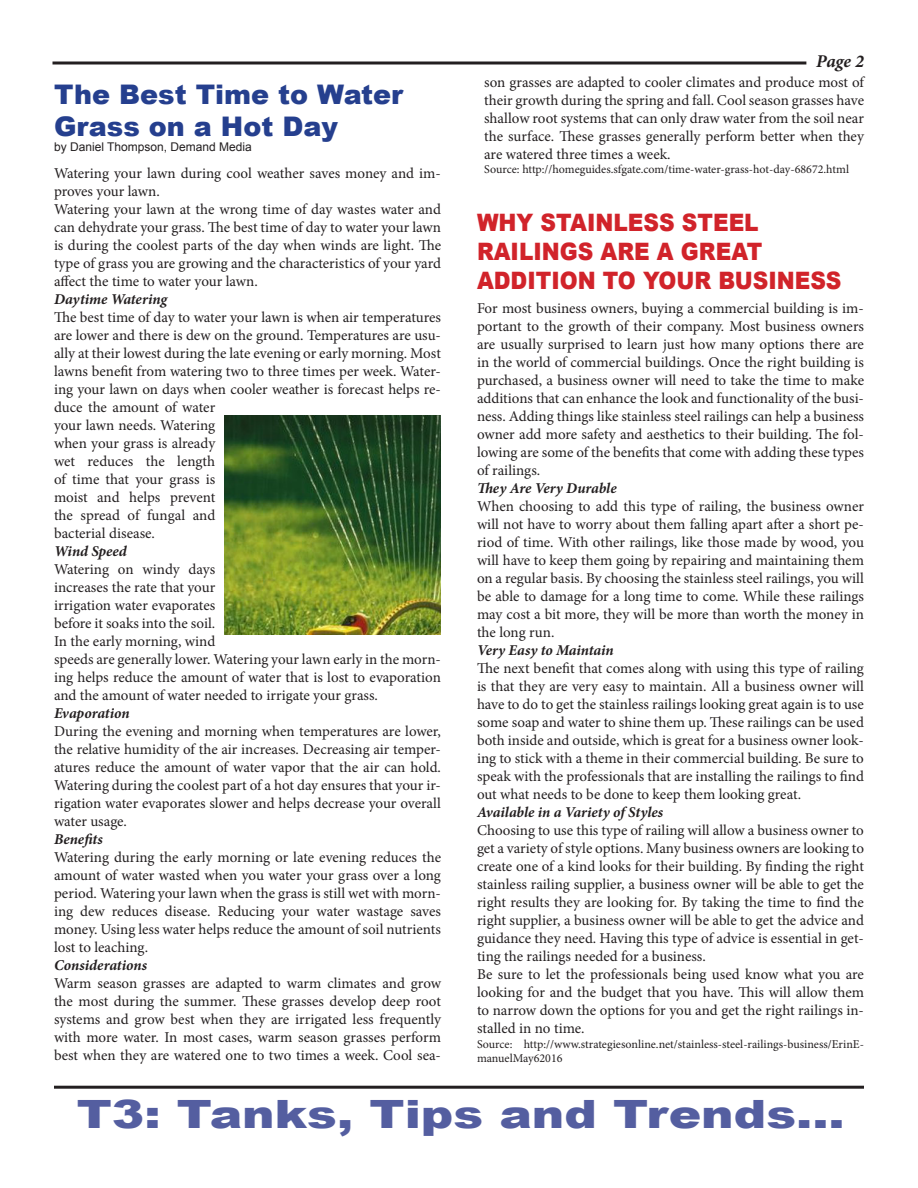
<style>
.page{position:relative;width:918px;height:1188px;background:#fff}
.page>*{position:absolute;margin:0;border:0;box-sizing:border-box;transform-origin:0 0}
.t1{font:900 39px "Arial";color:#545ea0;scale:1.25 1}
.t2{font:900 27px/32.4px "Arial";color:#253f8e}
.t3{font:900 24px "Arial";color:#d1232a;scale:.9 1}
.t4{font:italic 700 18px "Minion Pro";color:#231f20}
.t5{font:15px/18px "Minion Pro";color:#231f20;text-align:justify}
.t6{font:italic 700 15px "Minion Pro";letter-spacing:-.005em;color:#231f20}
.t7{font:12px/14.4px "Minion Pro";color:#231f20}
.t8{font:12px "Arial";color:#231f20}
</style>
<div class="page">
<hr style="left:54px;top:1086px;width:810px;height:3px;background:#231f20">
<hr style="left:52px;top:62px;width:754px;height:2px;background:#231f20">
<img style="left:224px;top:416px;width:217px;height:219px">
<p class="t2" style="left:54px;top:77px;width:351px">The Best Time to Water<br>Grass on a Hot Day</p>
<p class="t8" style="left:54px;top:139px;width:199px">by Daniel Thompson, Demand Media</p>
<p class="t5" style="left:54px;top:165px;width:389px">Watering your lawn during cool weather saves money and im&shy;proves your lawn.</p>
<p class="t5" style="left:54px;top:201px;width:389px">Watering your lawn at the wrong time of day wastes water and can dehydrate your grass. The best time of day to water your lawn is during the coolest parts of the day when winds are light. The type of grass you are growing and the characteristics of your yard affect the time to water your lawn.</p>
<p class="t6" style="left:54px;top:289px;width:115px">Daytime Watering</p>
<p class="t5" style="left:54px;top:309px;width:389px;text-align:left">The best time of day to water your lawn is when air temperatures are lower and there is dew on the ground. Temperatures are usu&shy;ally at their lowest during the late evening or early morning. Most lawns benefit from watering two to three times per week. Water&shy;ing your lawn on days when cooler weather is forecast helps re&shy;duce the amount of water<br>your lawn needs. Watering<br>when your grass is already<br>wet reduces the length<br>of time that your grass is<br>moist and helps prevent<br>the spread of fungal and<br>bacterial disease.</p>
<p class="t6" style="left:54px;top:541px;width:74px">Wind Speed</p>
<p class="t5" style="left:54px;top:561px;width:389px;text-align:left">Watering on windy days<br>increases the rate that your<br>irrigation water evaporates<br>before it soaks into the soil.<br>In the early morning, wind<br>speeds are generally lower. Watering your lawn early in the morn&shy;ing helps reduce the amount of water that is lost to evaporation and the amount of water needed to irrigate your grass.</p>
<p class="t6" style="left:54px;top:703px;width:77px">Evaporation</p>
<p class="t5" style="left:54px;top:723px;width:389px">During the evening and morning when temperatures are lower, the relative humidity of the air increases. Decreasing air temper&shy;atures reduce the amount of water vapor that the air can hold.<br>Watering during the coolest part of a hot day ensures that your ir&shy;rigation water evaporates slower and helps decrease your overall water usage.</p>
<p class="t6" style="left:54px;top:829px;width:50px">Benefits</p>
<p class="t5" style="left:54px;top:849px;width:389px">Watering during the early morning or late evening reduces the amount of water wasted when you water your grass over a long period. Watering your lawn when the grass is still wet with morn&shy;ing dew reduces disease. Reducing your water wastage saves money. Using less water helps reduce the amount of soil nutrients lost to leaching.</p>
<p class="t6" style="left:54px;top:955px;width:95px">Considerations</p>
<p class="t5" style="left:54px;top:975px;width:389px">Warm season grasses are adapted to warm climates and grow the most during the summer. These grasses develop deep root systems and grow best when they are irrigated less frequently with more water. In most cases, warm season grasses perform best when they are watered one to two times a week. Cool sea-</p>
<p class="t4" style="left:816px;top:49px;width:49px">Page 2</p>
<p class="t5" style="left:484px;top:73px;width:381px">son grasses are adapted to cooler climates and produce most of their growth during the spring and fall. Cool season grasses have shallow root systems that can only draw water from the soil near the surface. These grasses generally perform better when they are watered three times a week.</p>
<p class="t7" style="left:484px;top:162px;width:366px">Source: http://homeguides.sfgate.com/time-water-grass-hot-day-68672.html</p>
<p class="t3" style="left:477px;top:205px;width:314px">WHY STAINLESS STEEL</p>
<p class="t3" style="left:477px;top:234px;width:318px">RAILINGS ARE A GREAT</p>
<p class="t3" style="left:477px;top:263px;width:407px">ADDITION TO YOUR BUSINESS</p>
<p class="t5" style="left:477px;top:300px;width:389px">For most business owners, buying a commercial building is im&shy;portant to the growth of their company. Most business owners are usually surprised to learn just how many options there are in the world of commercial buildings. Once the right building is purchased, a business owner will need to take the time to make additions that can enhance the look and functionality of the busi&shy;ness. Adding things like stainless steel railings can help a business owner add more safety and aesthetics to their building. The fol&shy;lowing are some of the benefits that come with adding these types of railings.</p>
<p class="t6" style="left:477px;top:478px;width:141px">They Are Very Durable</p>
<p class="t5" style="left:477px;top:498px;width:389px">When choosing to add this type of railing, the business owner will not have to worry about them falling apart after a short pe&shy;riod of time. With other railings, like those made by wood, you will have to keep them going by repairing and maintaining them on a regular basis. By choosing the stainless steel railings, you will be able to damage for a long time to come. While these railings may cost a bit more, they will be more than worth the money in the long run.</p>
<p class="t6" style="left:477px;top:640px;width:138px">Very Easy to Maintain</p>
<p class="t5" style="left:477px;top:660px;width:389px">The next benefit that comes along with using this type of railing is that they are very easy to maintain. All a business owner will have to do to get the stainless railings looking great again is to use some soap and water to shine them up. These railings can be used both inside and outside, which is great for a business owner look&shy;ing to stick with a theme in their commercial building. Be sure to speak with the professionals that are installing the railings to find out what needs to be done to keep them looking great.</p>
<p class="t6" style="left:477px;top:802px;width:188px">Available in a Variety of Styles</p>
<p class="t5" style="left:477px;top:822px;width:389px">Choosing to use this type of railing will allow a business owner to get a variety of style options. Many business owners are looking to create one of a kind looks for their building. By finding the right stainless railing supplier, a business owner will be able to get the right results they are looking for. By taking the time to find the right supplier, a business owner will be able to get the advice and guidance they need. Having this type of advice is essential in get&shy;ting the railings needed for a business.</p>
<p class="t5" style="left:477px;top:966px;width:389px">Be sure to let the professionals being used know what you are looking for and the budget that you have. This will allow them to narrow down the options for you and get the right railings in&shy;stalled in no time.</p>
<p class="t7" style="left:477px;top:1037px;width:389px">Source: http://www.strategiesonline.net/stainless-steel-railings-business/ErinE&shy;manuelMay62016</p>
<p class="t1" style="left:77px;top:1086px;width:616px">T3: Tanks, Tips and Trends...</p>
</div>
